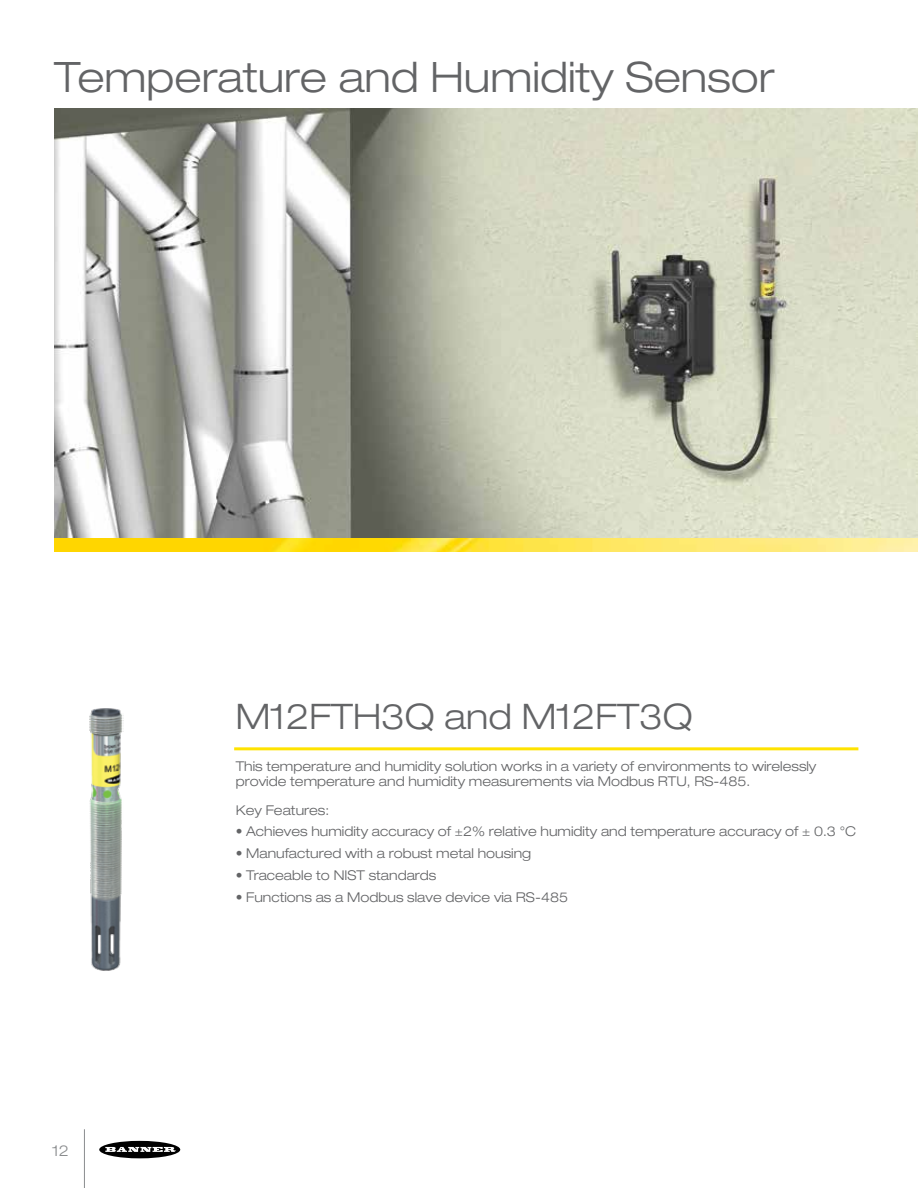
<style>
.page{position:relative;width:918px;height:1188px;background:#fff}
.page>*{position:absolute;margin:0;border:0;box-sizing:border-box;transform-origin:0 0}
.t1{font:300 expanded 42px "Helvetica Neue LT Pro";color:#636466}
.t2{font:300 expanded 35.25px "Helvetica Neue LT Pro";color:#636466}
.t3{font:300 expanded 15px "Helvetica Neue LT Pro";color:#8a8c8e}
.t4{font:300 expanded 13.5px/15px "Helvetica Neue LT Pro";color:#636466}
</style>
<div class="page">
<hr style="left:84px;top:1129px;width:1px;height:59px;background:#8a8c8e">
<div style="left:99px;top:1141px;width:81px;height:17px;background:#000;border-radius:50%"></div>
<svg style="left:105px;top:1147px;width:70px;height:5px"></svg>
<img style="left:54px;top:108px;width:864px;height:430px">
<img style="left:54px;top:538px;width:864px;height:14px">
<hr style="left:234px;top:747px;width:624px;height:3px;background:#ffe300">
<img style="left:89px;top:708px;width:34px;height:263px">
<h1 class="t1" style="left:54px;top:52px;width:722px">Temperature and Humidity Sensor</h1>
<p class="t3" style="left:52px;top:1142px;width:18px">12</p>
<h2 class="t2" style="left:236px;top:696px;width:459px">M12FTH3Q and M12FT3Q</h2>
<p class="t4" style="left:236px;top:759px;width:582px">This temperature and humidity solution works in a variety of environments to wirelessly provide temperature and humidity measurements via Modbus RTU, RS-485.</p>
<p class="t4" style="left:236px;top:802px;width:95px">Key Features:</p>
<p class="t4" style="left:236px;top:824px;width:622px">• Achieves humidity accuracy of ±2% relative humidity and temperature accuracy of ± 0.3 °C</p>
<p class="t4" style="left:236px;top:846px;width:297px">• Manufactured with a robust metal housing</p>
<p class="t4" style="left:236px;top:867px;width:202px">• Traceable to NIST standards</p>
<p class="t4" style="left:236px;top:889px;width:334px">• Functions as a Modbus slave device via RS-485</p>
</div>
